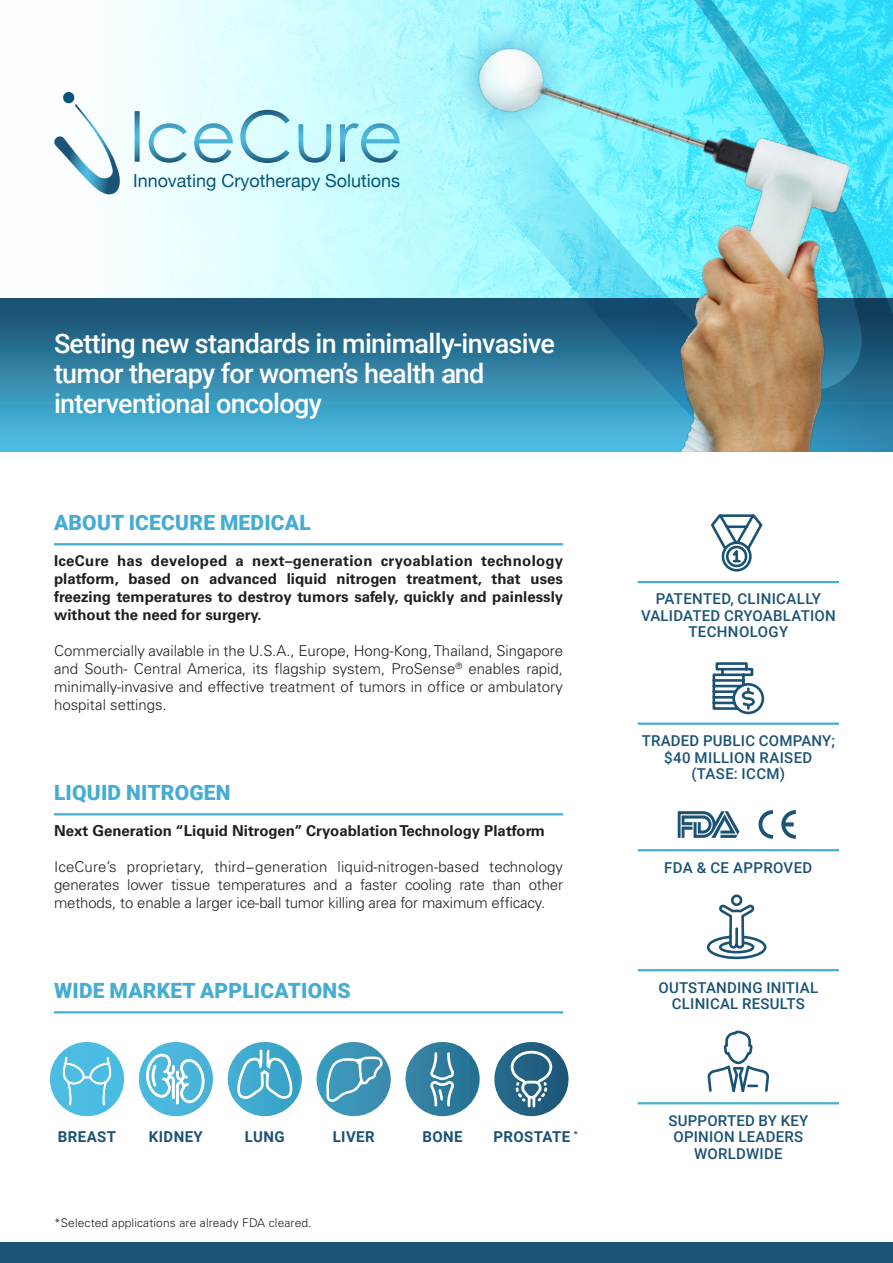
<style>
.page{position:relative;width:893px;height:1263px;background:#fff}
.page>*{position:absolute;margin:0;border:0;box-sizing:border-box;transform-origin:0 0}
.t1{font:500 27px/30px "Roboto";letter-spacing:-.025em;color:#fff}
.t2{font:900 21px "Roboto";letter-spacing:.01em;color:#46acd2}
.t3{font:18px "Helvetica Neue";color:#065478}
.t4{font:300 15px/18px "Univers";color:#231f20}
.t5{font:700 15px/18px "Univers";color:#231f20}
.t6{font:500 15px/16.5px "Roboto";letter-spacing:.015em;color:#1b5375;text-align:center}
.t7{font:700 15px "Univers";letter-spacing:.02em;color:#231f20}
.t8{font:700 15px "Roboto";letter-spacing:.025em;color:#1b5375}
.t9{font:300 12px "Univers";letter-spacing:.01em;color:#231f20}
.t10{font:300 8.7px "Univers";color:#231f20}
.t11{font:700 8.7px "Roboto";color:#1b5375}
</style>
<div class="page">
<div style="left:0;top:298px;width:893px;height:154px;background:linear-gradient(to bottom,#17496a,#4ec2e8)"></div>
<svg style="left:122px;top:0;width:227px;height:298px"></svg>
<div style="left:0;top:1243px;width:893px;height:20px;background:#1b5375"></div>
<hr style="left:54px;top:543px;width:509px;height:2px;background:#46acd2">
<hr style="left:54px;top:813px;width:509px;height:2px;background:#46acd2">
<hr style="left:54px;top:1011px;width:509px;height:2px;background:#46acd2">
<hr style="left:638px;top:581px;width:201px;height:2px;background:#46acd2">
<hr style="left:638px;top:722px;width:201px;height:3px;background:#46acd2">
<hr style="left:638px;top:849px;width:201px;height:2px;background:#46acd2">
<hr style="left:638px;top:969px;width:201px;height:2px;background:#46acd2">
<hr style="left:638px;top:1102px;width:201px;height:2px;background:#46acd2">
<svg style="left:54px;top:91px;width:66px;height:104px"></svg>
<svg style="left:135px;top:110px;width:214px;height:53px;background:#bae5ee"></svg>
<svg style="left:712px;top:662px;width:53px;height:53px"></svg>
<svg style="left:706px;top:894px;width:61px;height:66px"></svg>
<svg style="left:711px;top:514px;width:52px;height:58px"></svg>
<svg style="left:707px;top:1030px;width:62px;height:62px"></svg>
<svg style="left:678px;top:811px;width:61px;height:27px"></svg>
<svg style="left:758px;top:810px;width:38px;height:29px"></svg>
<svg style="left:50px;top:1042px;width:518px;height:74px"></svg>
<img style="left:349px;top:0;width:540px;height:452px">
<p class="t3" style="left:133px;top:168px;width:269px">Innovating Cryotherapy Solutions</p>
<p class="t1" style="left:54px;top:327px;width:503px">Setting new standards in minimally-invasive tumor therapy for womens’ health and interventional oncology</p>
<p class="t2" style="left:54px;top:508px;width:258px">ABOUT ICECURE MEDICAL</p>
<p class="t7" style="left:54px;top:552px;width:56px">IceCure</p>
<p class="t5" style="left:117px;top:552px;width:27px">has</p>
<p class="t7" style="left:151px;top:552px;width:78px">developed</p>
<p class="t5" style="left:236px;top:552px;width:10px">a</p>
<p class="t7" style="left:252px;top:552px;width:122px">next–generation</p>
<p class="t7" style="left:381px;top:552px;width:94px">cryoablation</p>
<p class="t7" style="left:481px;top:552px;width:83px">technology</p>
<p class="t5" style="left:54px;top:570px;width:511px">platform,<br>freezing temperatures to destroy tumors safely, quickly and painlessly without the need for surgery.</p>
<p class="t4" style="left:54px;top:642px;width:511px;text-align:right">Commercially available in the U A.S. ., Europe, Hong-Kong,Thailand, Singapore enables rapid,</p>
<p class="t5" style="left:287px;top:570px;width:42px">liquid</p>
<p class="t5" style="left:128px;top:570px;width:44px">based</p>
<p class="t5" style="left:209px;top:570px;width:69px">advanced</p>
<p class="t5" style="left:337px;top:570px;width:62px">nitrogen</p>
<p class="t5" style="left:492px;top:570px;width:31px">that</p>
<p class="t5" style="left:407px;top:570px;width:77px">treatment,</p>
<p class="t5" style="left:531px;top:570px;width:34px">uses</p>
<p class="t5" style="left:181px;top:570px;width:20px">on</p>
<p class="t10" style="left:455px;top:661px;width:8px">®</p>
<p class="t4" style="left:54px;top:660px;width:511px">and South- Central America, its flagship system, ProSense minimally-invasive and effective treatment of tumors in office or ambulatory hospital settings.</p>
<p class="t2" style="left:54px;top:778px;width:178px">LIQUID NITROGEN</p>
<p class="t5" style="left:54px;top:822px;width:493px">Next Generation “Liquid Nitrogen” CryoablationTechnology Platform</p>
<p class="t4" style="left:489px;top:858px;width:75px">technology</p>
<p class="t4" style="left:54px;top:858px;width:64px">IceCure s’</p>
<p class="t4" style="left:127px;top:858px;width:79px">proprietary,</p>
<p class="t4" style="left:214px;top:858px;width:115px">third−generation</p>
<p class="t4" style="left:338px;top:858px;width:143px">liquid-nitrogen-based</p>
<p class="t4" style="left:360px;top:876px;width:39px">faster</p>
<p class="t4" style="left:127px;top:876px;width:38px">lower</p>
<p class="t4" style="left:171px;top:876px;width:41px">tissue</p>
<p class="t4" style="left:314px;top:876px;width:25px">and</p>
<p class="t4" style="left:405px;top:876px;width:48px">cooling</p>
<p class="t4" style="left:492px;top:876px;width:30px">than</p>
<p class="t4" style="left:529px;top:876px;width:36px">other</p>
<p class="t4" style="left:54px;top:876px;width:493px">generates<br>methods to, enable a larger ice-ball tumor killing area for maximum efficacy.</p>
<p class="t4" style="left:218px;top:876px;width:89px">temperatures</p>
<p class="t4" style="left:459px;top:876px;width:27px">rate</p>
<p class="t4" style="left:345px;top:876px;width:9px">a</p>
<p class="t2" style="left:54px;top:976px;width:298px">WIDE MARKET APPLICATIONS</p>
<p class="t8" style="left:58px;top:1126px;width:60px">BREAST</p>
<p class="t8" style="left:149px;top:1126px;width:55px">KIDNEY</p>
<p class="t8" style="left:245px;top:1126px;width:41px">LUNG</p>
<p class="t8" style="left:333px;top:1126px;width:43px">LIVER</p>
<p class="t11" style="left:574px;top:1128px;width:5px">*</p>
<p class="t8" style="left:422px;top:1126px;width:42px">BONE</p>
<p class="t8" style="left:493px;top:1126px;width:78px">PROSTATE</p>
<p class="t9" style="left:54px;top:1215px;width:259px">*Selected applications are already FDA cleared.</p>
<p class="t6" style="left:641px;top:590px;width:196px">PATENTED, CLINICALLY<br>VALIDATED CRYOABLATION<br>TECHNOLOGY</p>
<p class="t6" style="left:642px;top:732px;width:195px">TRADED PUBLIC COMPANY; $40 MILLION RAISED (TASE: ICCM(</p>
<p class="t6" style="left:664px;top:858px;width:150px">FDA &amp; CE APPROVED</p>
<p class="t6" style="left:658px;top:978px;width:161px">OUTSTANDING INITIAL<br>CLINICAL RESULTS</p>
<p class="t6" style="left:668px;top:1111px;width:141px">SUPPORTED BY KEY<br>OPINION LEADERS<br>WORLDWIDE</p>
</div>
